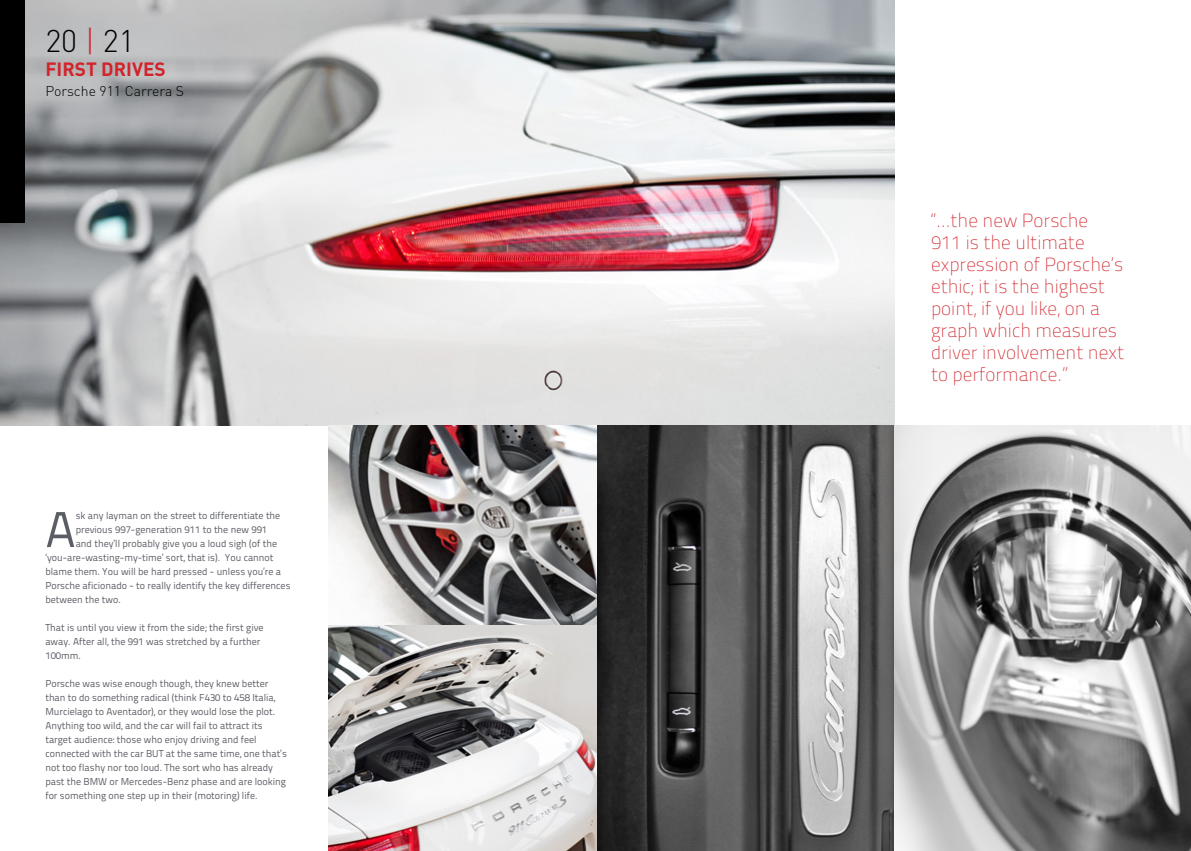
<style>
.page{position:relative;width:1191px;height:851px;background:#fff}
.page>*{position:absolute;margin:0;border:0;box-sizing:border-box;transform-origin:0 0}
.t1{font:50.2px "Titillium Text 22 L";color:#5b5e65}
.t2{font:300 31px "DIN";color:#000}
.t3{font:100 19px/22px "Titillium Text 22 L";color:#d2232a}
.t4{font:700 19px "DIN";color:#d2232a}
.t5{font:300 14px "DIN";color:#000}
.t6{font:10px/14px "Titillium Text 22 L";color:#5b5e65}
.s1{color:#d2232a}
</style>
<div class="page">
<img style="left:0;top:0;width:894px;height:425px">
<div style="left:0;top:0;width:25px;height:222px;background:#000"></div>
<img style="left:329px;top:425px;width:862px;height:425px">
<h2 class="t2" style="left:45px;top:22px;width:91px">20<span class="s1">|</span> 21</h2>
<h3 class="t4" style="left:45px;top:57px;width:122px">FIRST DRIVES</h3>
<h3 class="t5" style="left:45px;top:83px;width:140px">Porsche 911 Carrera S</h3>
<h1 class="t1" style="left:45px;top:492px;width:32px">A</h1>
<p class="t6" style="left:76px;top:508px;width:206px">sk any layman on the street to differentiate the</p>
<p class="t6" style="left:76px;top:522px;width:193px">previous 997-generation 911 to the new 991</p>
<p class="t6" style="left:76px;top:536px;width:203px">and they’ll probably give you a loud sigh (of the</p>
<p class="t6" style="left:45px;top:550px;width:230px">‘you-are-wasting-my-time’ sort, that is). You cannot</p>
<p class="t6" style="left:45px;top:564px;width:237px">blame them. You will be hard pressed - unless you’re a</p>
<p class="t6" style="left:45px;top:578px;width:247px">Porsche aficionado - to really identify the key differences</p>
<p class="t6" style="left:45px;top:592px;width:77px">between the two.</p>
<p class="t6" style="left:45px;top:620px;width:220px">That is until you view it from the side; the first give away. After all, the 991 was stretched by a further<br>100mm.</p>
<p class="t6" style="left:45px;top:676px;width:243px">Porsche was wise enough though, they knew better than to do something radical (think F430 to 458 Italia, Murcielago to Aventador), or they would lose the plot.<br>Anything too wild, and the car will fail to attract its target audience: those who enjoy driving and feel connected with the car BUT at the same time, one that’s not too flashy nor too loud. The sort who has already past the BMW or Mercedes-Benz phase and are looking for something one step up in their (motoring) life.</p>
<h3 class="t3" style="left:931px;top:208px;width:195px">“...the new Porsche<br>911 is the ultimate expression of Porsche’s ethic; it is the highest point, if you like, on a graph which measures driver involvement next to performance.”</h3>
</div>
